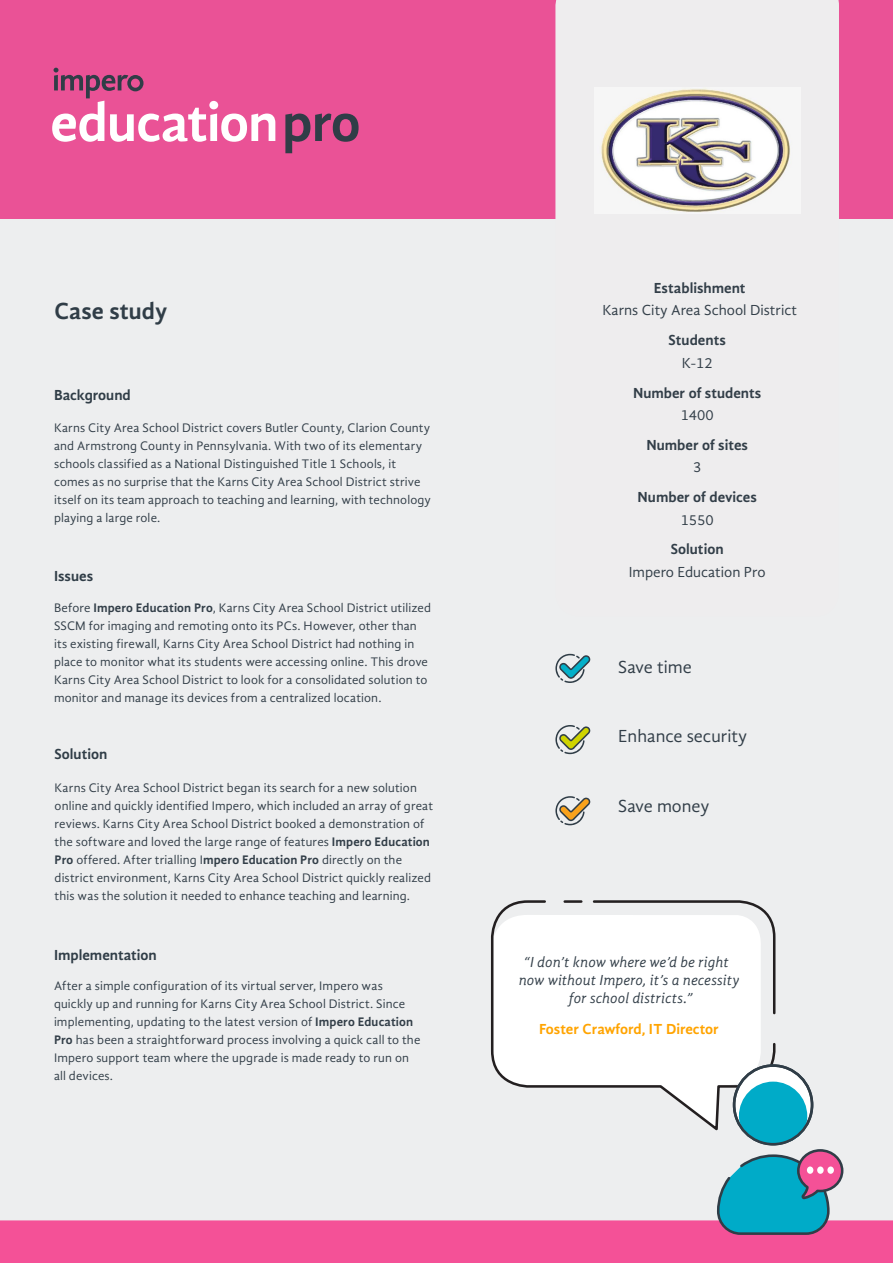
<style>
.page{position:relative;width:893px;height:1263px;background:#fff}
.page>*{position:absolute;margin:0;border:0;box-sizing:border-box;transform-origin:0 0}
.t1{font:700 24px "Gandhi Sans";color:#303d47}
.Body_text_Lvl2{font:18px "Gandhi Sans";color:#323e48}
.Flow_Graphic_Stateme{font:italic 15px/18px "Gandhi Sans";letter-spacing:.005em;color:#323e48;text-align:center}
.Title-lvl2{font:700 15px "Gandhi Sans";color:#323e48}
.Subtitle{font:15px "Gandhi Sans";color:#323e48}
.t2{font:700 15px "Gandhi Sans";color:#303d47}
.Orange_title{font:700 15px "Gandhi Sans";color:#ffa400}
.Title-lvl2-2{font:15px "Gandhi Sans";color:#323e48}
.Body_text{font:12.75px/18px "Gandhi Sans";letter-spacing:.01em;color:#323e48}
.s1{font-weight:700}
</style>
<div class="page">
<div style="left:0;top:1220px;width:893px;height:43px;background:#f45197"></div>
<div style="left:0;top:218px;width:893px;height:1002px;background:#edeeef"></div>
<div style="left:0;top:0;width:893px;height:218px;background:#ea5296"></div>
<div style="left:555px;top:0;width:284px;height:617px;background:#eeedee"></div>
<img style="left:594px;top:88px;width:206px;height:125px">
<svg style="left:285px;top:114px;width:74px;height:39px"></svg>
<svg style="left:52px;top:68px;width:223px;height:74px"></svg>
<svg style="left:555px;top:654px;width:35px;height:29px"></svg>
<svg style="left:555px;top:725px;width:35px;height:29px"></svg>
<svg style="left:555px;top:796px;width:35px;height:29px"></svg>
<svg style="left:490px;top:899px;width:287px;height:235px"></svg>
<svg style="left:734px;top:1065px;width:78px;height:79px"></svg>
<svg style="left:716px;top:1081px;width:129px;height:154px;background:#6cb2c7"></svg>
<div style="left:807px;top:1166px;width:6px;height:8px;background:#fff;border-radius:50%"></div>
<div style="left:817px;top:1166px;width:7px;height:8px;background:#fff;border-radius:50%"></div>
<div style="left:827px;top:1166px;width:7px;height:8px;background:#fff;border-radius:50%"></div>
<p class="t1" style="left:55px;top:297px;width:114px">Case study</p>
<p class="t2" style="left:54px;top:386px;width:78px">Background</p>
<p class="Body_text" style="left:54px;top:419px;width:378px">Karns City Area School District covers Butler County, Clarion County and Armstrong County in Pennsylvania. With two of its elementary schools classified as a National Distinguished Title 1 Schools, it comes as no surprise that the Karns City Area School District strive itself on its team approach to teaching and learning, with technology playing a large role.</p>
<p class="t2" style="left:54px;top:567px;width:41px">Issues</p>
<p class="Body_text" style="left:54px;top:599px;width:378px">Before <span class="s1">Impero Education Pro</span>, Karns City Area School District utilized SSCM for imaging and remoting onto its PCs. However, other than its existing firewall, Karns City Area School District had nothing in place to monitor what its students were accessing online. This drove Karns City Area School District to look for a consolidated solution to monitor and manage its devices from a centralized location.</p>
<p class="t2" style="left:55px;top:745px;width:54px">Solution</p>
<p class="Body_text" style="left:55px;top:779px;width:380px">Karns City Area School District began its search for a new solution online and quickly identified Impero, which included an array of great reviews. Karns City Area School District booked a demonstration of the software and loved the large range of features <span class="s1">Impero Education Pro</span> offered. After trialling I<span class="s1">mpero Education Pro</span> directly on the district environment, Karns City Area School District quickly realized this was the solution it needed to enhance teaching and learning.</p>
<p class="t2" style="left:54px;top:946px;width:104px">Implementation</p>
<p class="Body_text" style="left:54px;top:977px;width:368px">After a simple configuration of its virtual server, Impero was quickly up and running for Karns City Area School District. Since implementing, updating to the latest version of <span class="s1">Impero Education Pro</span> has been a straightforward process involving a quick call to the Impero support team where the upgrade is made ready to run on all devices.</p>
<p class="Title-lvl2" style="left:654px;top:279px;width:93px">Establishment</p>
<p class="Subtitle" style="left:602px;top:302px;width:196px">Karns City Area School District</p>
<p class="Title-lvl2" style="left:668px;top:331px;width:59px">Students</p>
<p class="Subtitle" style="left:682px;top:354px;width:32px">K-12</p>
<p class="Title-lvl2" style="left:633px;top:384px;width:130px">Number of students</p>
<p class="Title-lvl2-2" style="left:681px;top:406px;width:34px">1400</p>
<p class="Title-lvl2" style="left:646px;top:436px;width:103px">Number of sites</p>
<p class="Title-lvl2-2" style="left:693px;top:459px;width:10px">3</p>
<p class="Title-lvl2" style="left:638px;top:488px;width:121px">Number of devices</p>
<p class="Subtitle" style="left:681px;top:511px;width:34px">1550</p>
<p class="Title-lvl2" style="left:671px;top:541px;width:54px">Solution</p>
<p class="Subtitle" style="left:629px;top:563px;width:138px">Impero Education Pro</p>
<p class="Body_text_Lvl2" style="left:618px;top:657px;width:75px">Save time</p>
<p class="Body_text_Lvl2" style="left:618px;top:726px;width:130px">Enhance security</p>
<p class="Body_text_Lvl2" style="left:618px;top:796px;width:93px">Save money</p>
<p class="Flow_Graphic_Stateme" style="left:519px;top:953px;width:222px">“I don’t know where we’d be right now without Impero, it’s a necessity for school districts.”</p>
<p class="Orange_title" style="left:539px;top:1020px;width:181px">Foster Crawford, IT Director</p>
</div>
